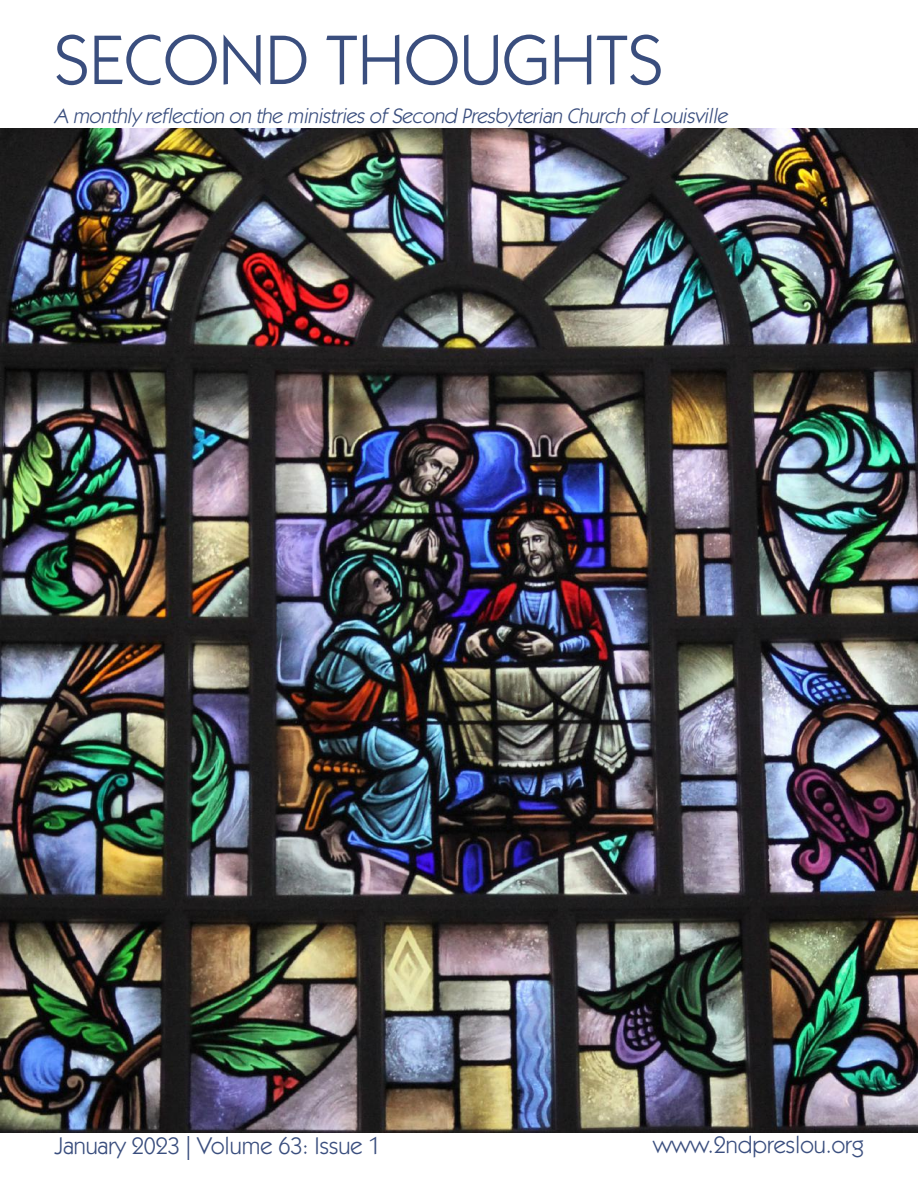
<style>
.page{position:relative;width:918px;height:1188px;background:#fff}
.page>*{position:absolute;margin:0;border:0;box-sizing:border-box;transform-origin:0 0}
.t1{font:70.5px "ITC Kabel Std";color:#3a4e7e}
.t2{font:24px "ITC Kabel Std";color:#3a4e7e}
.t3{font:italic 21px "ITC Kabel Std";color:#3a4e7e}
</style>
<div class="page">
<img style="left:0;top:128px;width:918px;height:1004px">
<h1 class="t1" style="left:54px;top:19px;width:611px">SECOND THOUGHTS</h1>
<p class="t3" style="left:54px;top:104px;width:679px">A monthly reflection on the ministriesofSecond Presbyterian Church ofLouisville</p>
<p class="t2" style="left:54px;top:1132px;width:328px">January 2023 | Volume 63: Issue 1</p>
<p class="t2" style="left:653px;top:1131px;width:212px">www.2ndpreslou.org</p>
</div>
